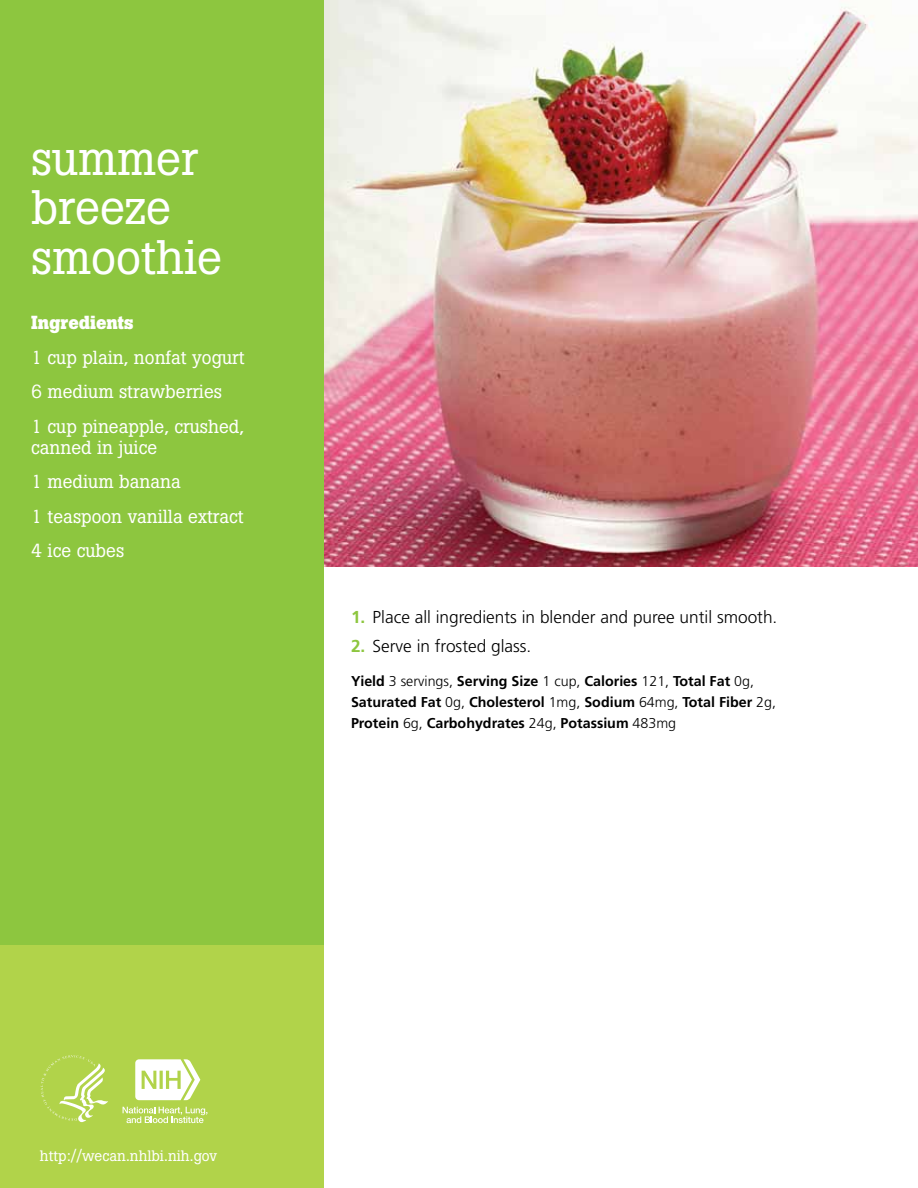
<style>
.page{position:relative;width:918px;height:1188px;background:#fff}
.page>*{position:absolute;margin:0;border:0;box-sizing:border-box;transform-origin:0 0}
.t1{font:48px/49.5px "Boton";color:#fff}
.t2{font:18.75px/21px "Boton";color:#fff}
.t3{font:700 18.75px "Boton";color:#fff}
.t4{font:300 17.25px "Frutiger";color:#000}
.t5{font:15px "Boton";color:#fff}
.t6{font:700 14.25px/21px "Frutiger";color:#000}
.s1{font-weight:700;color:#8dc63f}
.s2{font-weight:300}
</style>
<div class="page">
<img style="left:324px;top:0;width:594px;height:567px">
<div style="left:0;top:0;width:324px;height:1088px;background:#8dc63f"></div>
<div style="left:0;top:945px;width:324px;height:243px;background:#b1d34a"></div>
<svg style="left:41px;top:1055px;width:67px;height:67px"></svg>
<svg style="left:135px;top:1059px;width:65px;height:41px"></svg>
<svg style="left:123px;top:1107px;width:84px;height:16px"></svg>
<h1 class="t1" style="left:31px;top:133px;width:192px">summer breeze smoothie</h1>
<h2 class="t3" style="left:31px;top:312px;width:104px">Ingredients</h2>
<p class="t2" style="left:31px;top:347px;width:215px">1 cup plain, nonfat yogurt</p>
<p class="t2" style="left:31px;top:381px;width:192px">6 medium strawberries</p>
<p class="t2" style="left:31px;top:416px;width:214px">1 cup pineapple, crushed, canned in juice</p>
<p class="t2" style="left:31px;top:471px;width:151px">1 medium banana</p>
<p class="t2" style="left:31px;top:506px;width:214px">1 teaspoon vanilla extract</p>
<p class="t2" style="left:31px;top:540px;width:94px">4 ice cubes</p>
<p class="t4" style="left:351px;top:607px;width:428px"><span class="s1">1.</span> Place all ingredients in blender and puree until smooth.</p>
<p class="t4" style="left:351px;top:636px;width:182px"><span class="s1">2.</span> Serve in frosted glass.</p>
<p class="t6" style="left:351px;top:671px;width:427px">Yield <span class="s2">3 servings,</span> Serving Size <span class="s2">1 cup,</span> Calories <span class="s2">121,</span> Total Fat <span class="s2">0g,<br></span>Saturated Fat <span class="s2">0g,</span> Cholesterol <span class="s2">1mg,</span> Sodium <span class="s2">64mg,</span> Total Fiber <span class="s2">2g,<br></span>Protein <span class="s2">6g,</span> Carbohydrates <span class="s2">24g,</span> Potassium <span class="s2">483mg</span></p>
<p class="t5" style="left:40px;top:1147px;width:179px">http://wecan.nhlbi.nih.gov</p>
</div>
